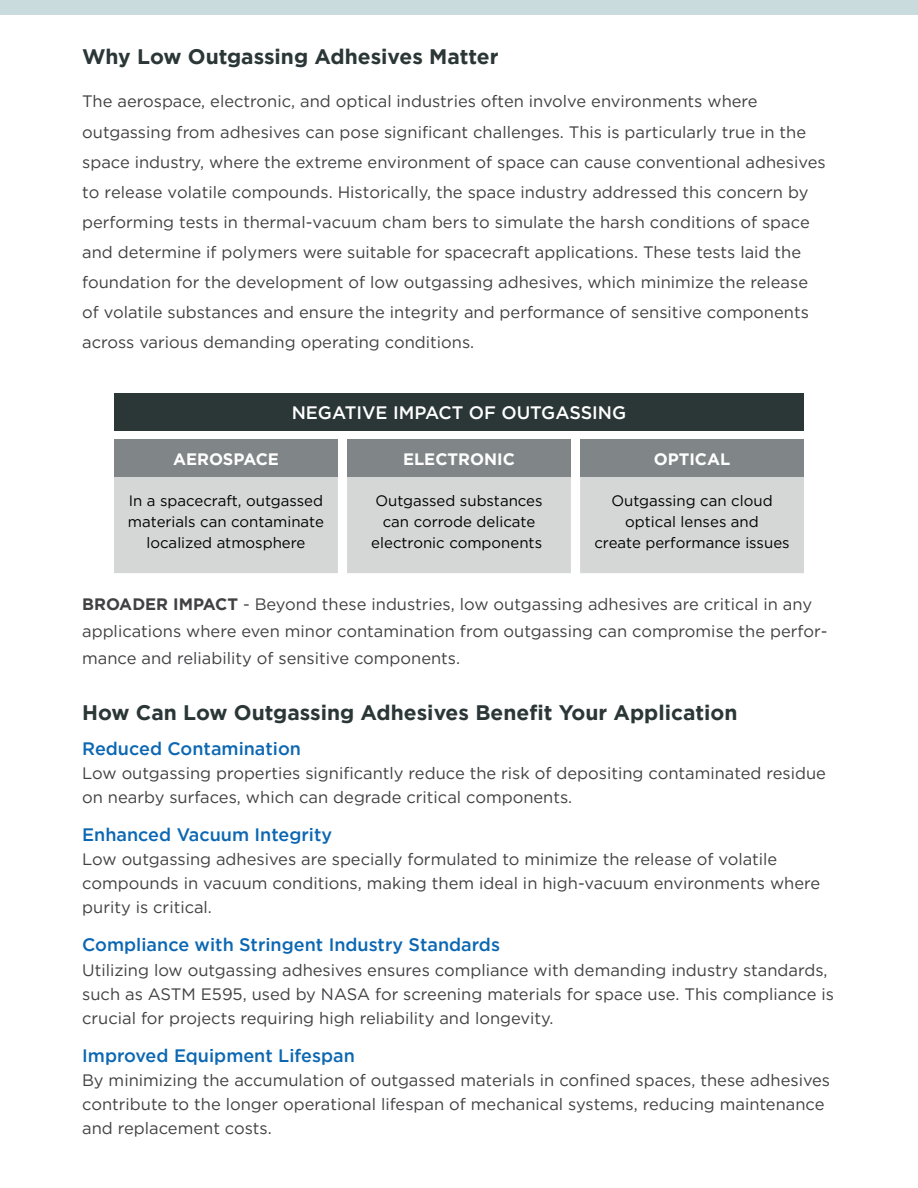
<style>
.page{position:relative;width:918px;height:1188px;background:#fff}
.page>*{position:absolute;margin:0;border:0;box-sizing:border-box;transform-origin:0 0}
.t1{font:700 21px "Gotham";color:#2b3637}
.t2{font:500 18px "Gotham";color:#0c67b2}
.t3{font:500 18px "Gotham";color:#fff}
.t4{font:16.5px/30px "Gotham";color:#414042}
.t5{font:700 16.5px "Gotham";color:#fff}
.t6{font:15px/21px "Gotham";color:#000;text-align:center}
.s1{font-weight:700}
</style>
<div class="page">
<div style="left:114px;top:394px;width:690px;height:37px;background:#2b3637"></div>
<div style="left:114px;top:477px;width:224px;height:96px;background:#d5d7d7"></div>
<div style="left:114px;top:439px;width:224px;height:38px;background:#808687"></div>
<div style="left:580px;top:477px;width:224px;height:96px;background:#d5d7d7"></div>
<div style="left:580px;top:439px;width:224px;height:38px;background:#808687"></div>
<div style="left:347px;top:477px;width:224px;height:96px;background:#d5d7d7"></div>
<div style="left:347px;top:439px;width:224px;height:38px;background:#808687"></div>
<div style="left:0;top:0;width:918px;height:15px;background:#cadbdd"></div>
<p class="t1" style="left:82px;top:43px;width:418px">Why Low Outgassing Adhesives Matter</p>
<p class="t4" style="left:82px;top:86px;width:745px">The aerospace, electronic, and optical industries often involve environments where outgassing from adhesives can pose significant challenges. This is particularly true in the space industry, where the extreme environment of space can cause conventional adhesives to release volatile compounds. Historically, the space industry addressed this concern by performing tests in thermal-vacuum cham bers to simulate the harsh conditions of space and determine if polymers were suitable for spacecraft applications. These tests laid the foundation for the development of low outgassing adhesives, which minimize the release of volatile substances and ensure the integrity and performance of sensitive components across various demanding operating conditions.</p>
<p class="t3" style="left:292px;top:401px;width:336px">NEGATIVE IMPACT OF OUTGASSING</p>
<p class="t5" style="left:173px;top:448px;width:107px">AEROSPACE</p>
<p class="t5" style="left:403px;top:448px;width:113px">ELECTRONIC</p>
<p class="t5" style="left:654px;top:448px;width:78px">OPTICAL</p>
<p class="t6" style="left:371px;top:490px;width:173px">Outgassed substances can corrode delicate electronic components</p>
<p class="t6" style="left:128px;top:490px;width:197px">In a spacecraft, outgassed materials can contaminate localized atmosphere</p>
<p class="t6" style="left:594px;top:490px;width:197px">Outgassing can cloud optical lenses and<br>create performance issues</p>
<p class="t4" style="left:82px;top:590px;width:747px;line-height:27px"><span class="s1">BROADER IMPACT</span> - Beyond these industries, low outgassing adhesives are critical in any applications where even minor contamination from outgassing can compromise the perfor&shy;mance and reliability of sensitive components.</p>
<p class="t1" style="left:82px;top:698px;width:657px">How Can Low Outgassing Adhesives Benefit Your Application</p>
<p class="t2" style="left:82px;top:737px;width:220px">Reduced Contamination</p>
<p class="t4" style="left:82px;top:761px;width:745px;line-height:24px">Low outgassing properties significantly reduce the risk of depositing contaminated residue on nearby surfaces, which can degrade critical components.</p>
<p class="t2" style="left:82px;top:823px;width:252px">Enhanced Vacuum Integrity</p>
<p class="t4" style="left:82px;top:847px;width:740px;line-height:24px">Low outgassing adhesives are specially formulated to minimize the release of volatile compounds in vacuum conditions, making them ideal in high-vacuum environments where purity is critical.</p>
<p class="t2" style="left:82px;top:933px;width:419px">Compliance with Stringent Industry Standards</p>
<p class="t4" style="left:82px;top:957px;width:753px;line-height:24px">Utilizing low outgassing adhesives ensures compliance with demanding industry standards, such as ASTM E595, used by NASA for screening materials for space use. This compliance is crucial for projects requiring high reliability and longevity.</p>
<p class="t2" style="left:82px;top:1044px;width:274px">Improved Equipment Lifespan</p>
<p class="t4" style="left:82px;top:1068px;width:749px;line-height:24px">By minimizing the accumulation of outgassed materials in confined spaces, these adhesives contribute to the longer operational lifespan of mechanical systems, reducing maintenance and replacement costs.</p>
</div>
